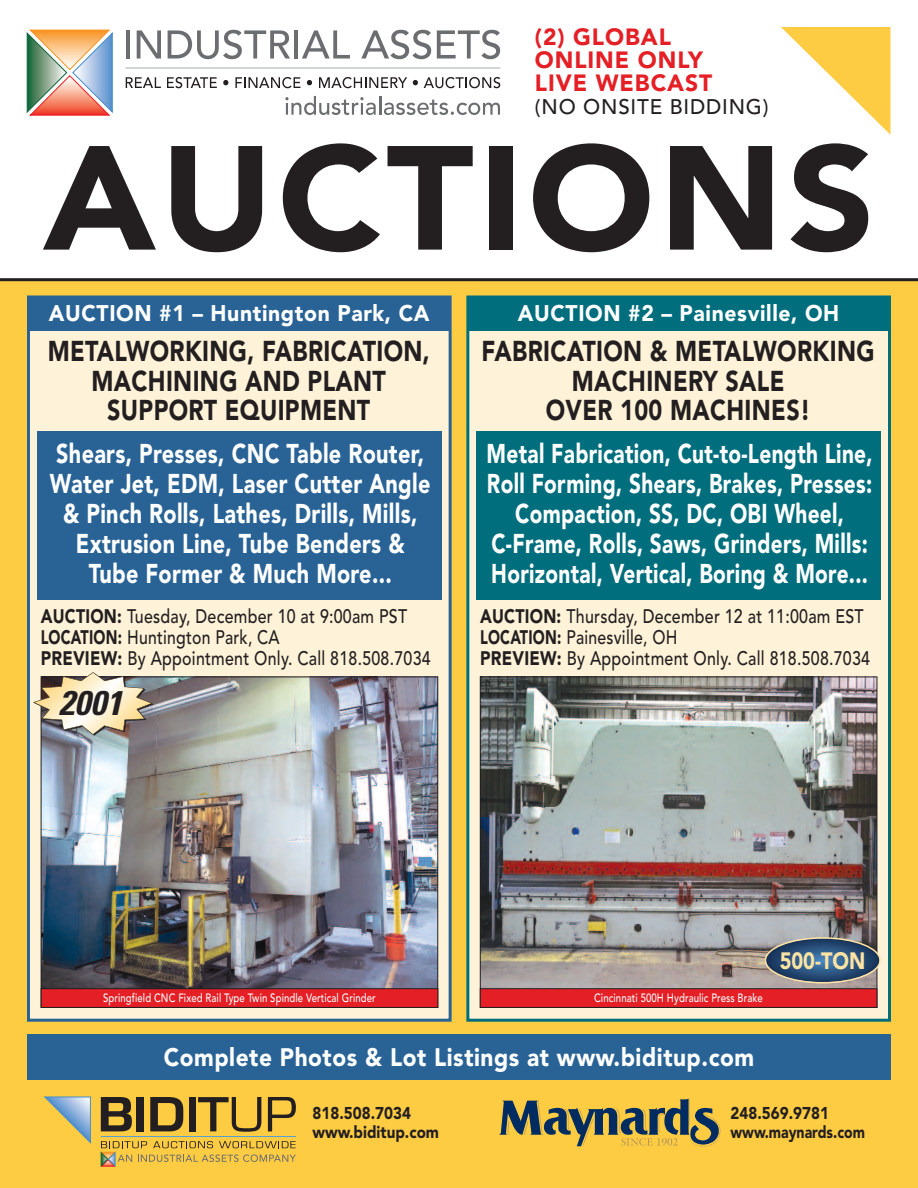
<style>
.page{position:relative;width:918px;height:1188px;background:#fff}
.page>*{position:absolute;margin:0;border:0;box-sizing:border-box;transform-origin:0 0}
.t1{font:900 146.25px "Avenir";letter-spacing:.03em;color:#231f20;scale:1.04 1}
.t2{font:italic 700 condensed 34.2px "Univers";color:#231f20}
.t3{font:900 28.5px/29.4px "Avenir";letter-spacing:.015em;color:#231f20;text-align:center;scale:.82 1}
.t4{font:900 27px/30px "Avenir";letter-spacing:.015em;color:#fff;text-align:center;scale:.77 1}
.t5{font:900 27px/30px "Avenir";letter-spacing:.015em;color:#fff;text-align:center;scale:.8 1}
.t6{font:900 25.2px "Avenir";letter-spacing:.025em;color:#fff;scale:.9 1}
.t7{font:900 23.55px "Avenir";color:#ffe3a3;scale:.85 1}
.t8{font:900 23.4px/23.1px "Avenir";letter-spacing:.04em;color:#e41f25}
.t9{font:900 22.5px "Avenir";letter-spacing:.03em;color:#fff;scale:.94 1}
.t10{font:500 21px "Avenir";letter-spacing:.04em;color:#231f20}
.t11{font:500 19.5px/21px "Avenir";letter-spacing:.015em;color:#231f20;scale:.82 1}
.t12{font:900 16.95px/18.6px "Avenir";color:#231f20;scale:.89 1}
.t13{font:500 12px "Avenir";letter-spacing:.01em;color:#fff;scale:.8 1}
.s1{font-weight:900}
</style>
<div class="page">
<div style="left:0;top:281px;width:918px;height:907px;background:#fecc43"></div>
<hr style="left:0;top:278px;width:918px;height:3px;background:#231f20">
<svg style="left:781px;top:27px;width:109px;height:107px"></svg>
<div style="left:843px;top:53px;width:21px;height:7px;background:#fecc43"></div>
<svg style="left:27px;top:30px;width:86px;height:86px;background:#bda693"></svg>
<hr style="left:126px;top:30px;width:3px;height:29px;background:#6c6d70">
<svg style="left:137px;top:30px;width:24px;height:29px"></svg>
<svg style="left:168px;top:30px;width:122px;height:29px"></svg>
<hr style="left:294px;top:30px;width:4px;height:29px;background:#6c6d70">
<svg style="left:302px;top:30px;width:48px;height:29px"></svg>
<svg style="left:361px;top:30px;width:70px;height:29px"></svg>
<svg style="left:437px;top:30px;width:63px;height:29px"></svg>
<svg style="left:126px;top:77px;width:35px;height:11px"></svg>
<svg style="left:167px;top:77px;width:50px;height:11px"></svg>
<svg style="left:223px;top:80px;width:5px;height:5px"></svg>
<svg style="left:235px;top:77px;width:66px;height:11px"></svg>
<svg style="left:307px;top:80px;width:5px;height:5px"></svg>
<svg style="left:319px;top:77px;width:88px;height:11px"></svg>
<svg style="left:413px;top:80px;width:5px;height:5px"></svg>
<svg style="left:424px;top:77px;width:76px;height:11px"></svg>
<svg style="left:285px;top:96px;width:215px;height:19px"></svg>
<hr style="left:126px;top:67px;width:374px;height:2px;background:#d1d2d4">
<div style="left:27px;top:1035px;width:864px;height:45px;background:#296396"></div>
<svg style="left:499px;top:1099px;width:221px;height:48px"></svg>
<hr style="left:101px;top:1136px;width:195px;height:1px;background:#54a1d4">
<svg style="left:101px;top:1097px;width:31px;height:34px"></svg>
<div style="left:137px;top:1097px;width:7px;height:34px;background:#231f20"></div>
<svg style="left:150px;top:1097px;width:33px;height:34px"></svg>
<svg style="left:268px;top:1097px;width:28px;height:34px"></svg>
<div style="left:189px;top:1097px;width:6px;height:34px;background:#231f20"></div>
<svg style="left:198px;top:1097px;width:63px;height:35px"></svg>
<svg style="left:101px;top:1141px;width:195px;height:25px"></svg>
<svg style="left:44px;top:1097px;width:47px;height:47px"></svg>
<div style="left:30px;top:298px;width:419px;height:721px;background:#fef3d8"></div>
<div style="left:27px;top:296px;width:425px;height:726px;border:3px solid #296396"></div>
<div style="left:29px;top:298px;width:420px;height:33px;background:#296396"></div>
<div style="left:37px;top:431px;width:405px;height:169px;background:#296396"></div>
<div style="left:469px;top:298px;width:419px;height:721px;background:#fef3d8"></div>
<div style="left:466px;top:296px;width:425px;height:726px;border:3px solid #006e7c"></div>
<div style="left:469px;top:298px;width:420px;height:33px;background:#006e7c"></div>
<div style="left:476px;top:431px;width:405px;height:169px;background:#006e7c"></div>
<img style="left:43px;top:679px;width:393px;height:309px">
<img style="left:482px;top:679px;width:393px;height:309px">
<div style="left:41px;top:989px;width:397px;height:18px;background:#e41f25"></div>
<div style="left:41px;top:988px;width:397px;height:20px;border:1px solid #231f20"></div>
<div style="left:480px;top:989px;width:397px;height:18px;background:#e41f25"></div>
<div style="left:480px;top:988px;width:397px;height:20px;border:1px solid #231f20"></div>
<svg style="left:765px;top:937px;width:116px;height:47px;background:#526a83"></svg>
<img style="left:33px;top:672px;width:121px;height:64px">
<p class="t8" style="left:535px;top:25px;width:179px">(2) GLOBAL<br>ONLINE ONLY<br>LIVE WEBCAST</p>
<p class="t10" style="left:535px;top:89px;width:235px">(NO ONSITE BIDDING)</p>
<h1 class="t1" style="left:43px;top:73px;width:801px">AUCTIONS</h1>
<p class="t9" style="left:49px;top:294px;width:406px">AUCTION #1 – Huntington Park, CA</p>
<h3 class="t3" style="left:48px;top:336px;width:468px">METALWORKING, FABRICATION,<br>MACHINING AND PLANT<br>SUPPORT EQUIPMENT</h3>
<h3 class="t5" style="left:50px;top:438px;width:477px">Shears, Presses, CNC Table Router,<br>Water Jet, EDM, Laser Cutter Angle &amp; Pinch Rolls, Lathes, Drills, Mills,<br>Extrusion Line, Tube Benders &amp;<br>Tube Former &amp; Much More...</h3>
<p class="t11" style="left:41px;top:604px;width:477px"><span class="s1">AUCTION:</span> Tuesday, December 10 at 9:00am PST<br><span class="s1">LOCATION:</span> Huntington Park, CA<br><span class="s1">PREVIEW:</span> By Appointment Only. Call 818.508.7034</p>
<h2 class="t2" style="left:59px;top:690px;width:65px">2001</h2>
<p class="t9" style="left:518px;top:294px;width:343px">AUCTION #2 – Painesville, OH</p>
<h3 class="t3" style="left:482px;top:336px;width:481px">FABRICATION &amp; METALWORKING<br>MACHINERY SALE<br>OVER 100 MACHINES!</h3>
<h3 class="t4" style="left:487px;top:438px;width:503px">Metal Fabrication, Cut-to-Length Line, Roll Forming, Shears, Brakes, Presses:<br>Compaction, SS, DC, OBI Wheel, C-Frame, Rolls, Saws, Grinders, Mills:<br>Horizontal, Vertical, Boring &amp; More...</h3>
<p class="t11" style="left:480px;top:604px;width:477px"><span class="s1">AUCTION:</span> Thursday, December 12 at 11:00am EST<br><span class="s1">LOCATION:</span> Painesville, OH<br><span class="s1">PREVIEW:</span> By Appointment Only. Call 818.508.7034</p>
<p class="t7" style="left:780px;top:941px;width:102px">500-TON</p>
<p class="t13" style="left:103px;top:987px;width:342px">Springfield CNC Fixed Rail Type Twin Spindle Vertical Grinder</p>
<p class="t13" style="left:594px;top:987px;width:213px">Cincinnati 500H Hydraulic Press Brake</p>
<p class="t6" style="left:164px;top:1035px;width:658px">Complete Photos &amp; Lot Listings at www.biditup.com</p>
<p class="t12" style="left:313px;top:1104px;width:144px">818.508.7034 www.biditup.com</p>
<p class="t12" style="left:731px;top:1104px;width:153px">248.569.9781 www.maynards.com</p>
</div>
